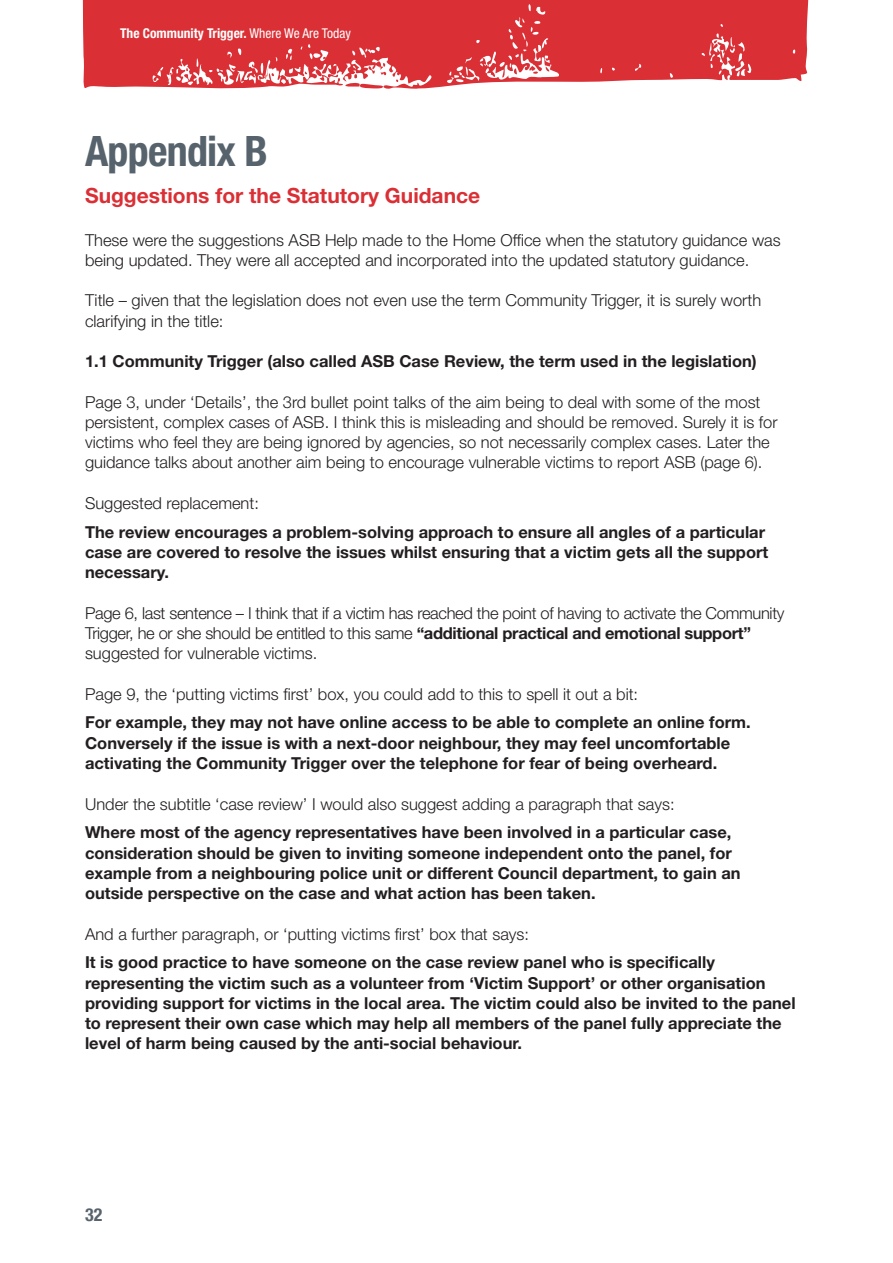
<style>
.page{position:relative;width:893px;height:1263px;background:#fff}
.page>*{position:absolute;margin:0;border:0;box-sizing:border-box;transform-origin:0 0}
.Heading{font:700 condensed 42px "Helvetica Neue LT Std";letter-spacing:-.02em;color:#56626c}
.Heading_2{font:700 21px "Helvetica Neue LT Std";color:#da2f35}
.t1{font:700 condensed 18px "Helvetica Neue";color:#56626c}
.t2{font:700 16.5px/20.2px "Helvetica Neue LT Std";color:#231f20}
.t3{font:300 16.5px/20.2px "Helvetica Neue LT Std";color:#231f20}
.t4{font:300 16.5px/20.2px "Helvetica Neue LT Std";letter-spacing:-.02em;color:#231f20}
.t5{font:700 condensed 13.5px "Helvetica Neue LT Std";color:#fff}
.s1{font-weight:400}
.s2{font-weight:700}
</style>
<div class="page">
<svg style="left:82px;top:0;width:727px;height:89px;background:#df4d53"></svg>
<div style="left:93px;top:2px;width:405px;height:27px;background:#da2f35"></div>
<p class="t5" style="left:120px;top:25px;width:232px">The Community Trigger. <span class="s1">Where We Are Today</span></p>
<p class="Heading" style="left:85px;top:126px;width:184px">Appendix B</p>
<p class="Heading_2" style="left:85px;top:183px;width:397px">Suggestions for the Statutory Guidance</p>
<p class="t3" style="left:85px;top:229px;width:697px">These were the suggestions ASB Help made to the Home Office when the statutory guidance was being updated. They were all accepted and incorporated into the updated statutory guidance.</p>
<p class="t3" style="left:85px;top:290px;width:678px">Title – given that the legislation does not even use the term Community Trigger, it is surely worth clarifying in the title:</p>
<p class="t2" style="left:85px;top:351px;width:673px">1.1 Community Trigger (also called ASB Case Review, the term used in the legislation)</p>
<p class="t3" style="left:85px;top:391px;width:694px">Page 3, under ‘Details’, the 3rd bullet point talks of the aim being to deal with some of the most persistent, complex cases of ASB. I think this is misleading and should be removed. Surely it is for victims who feel they are being ignored by agencies, so not necessarily complex cases. Later the guidance talks about another aim being to encourage vulnerable victims to report ASB (page 6).</p>
<p class="t3" style="left:85px;top:493px;width:175px">Suggested replacement:</p>
<p class="t2" style="left:85px;top:521px;width:685px">The review encourages a problem-solving approach to ensure all angles of a particular case are covered to resolve the issues whilst ensuring that a victim gets all the support necessary.</p>
<p class="t4" style="left:85px;top:602px;width:701px">Page 6, last sentence – I think that if a victim has reached the point of having to activate the Community<br>Trigger, he or she should be entitled to this same <span class="s2">“additional practical and emotional support” </span>suggested for vulnerable victims.</p>
<p class="t3" style="left:85px;top:683px;width:555px">Page 9, the ‘putting victims first’ box, you could add to this to spell it out a bit:</p>
<p class="t2" style="left:85px;top:712px;width:667px">For example, they may not have online access to be able to complete an online form.<br>Conversely if the issue is with a next-door neighbour, they may feel uncomfortable activating the Community Trigger over the telephone for fear of being overheard.</p>
<p class="t3" style="left:85px;top:793px;width:591px">Under the subtitle ‘case review’ I would also suggest adding a paragraph that says:</p>
<p class="t2" style="left:85px;top:822px;width:657px">Where most of the agency representatives have been involved in a particular case, consideration should be given to inviting someone independent onto the panel, for example from a neighbouring police unit or different Council department, to gain an outside perspective on the case and what action has been taken.</p>
<p class="t3" style="left:85px;top:923px;width:446px">And a further paragraph, or ‘putting victims first’ box that says:</p>
<p class="t2" style="left:85px;top:952px;width:712px">It is good practice to have someone on the case review panel who is specifically representing the victim such as a volunteer from ‘Victim Support’ or other organisation providing support for victims in the local area. The victim could also be invited to the panel to represent their own case which may help all members of the panel fully appreciate the level of harm being caused by the anti-social behaviour.</p>
<p class="t1" style="left:85px;top:1199px;width:19px">32</p>
</div>
